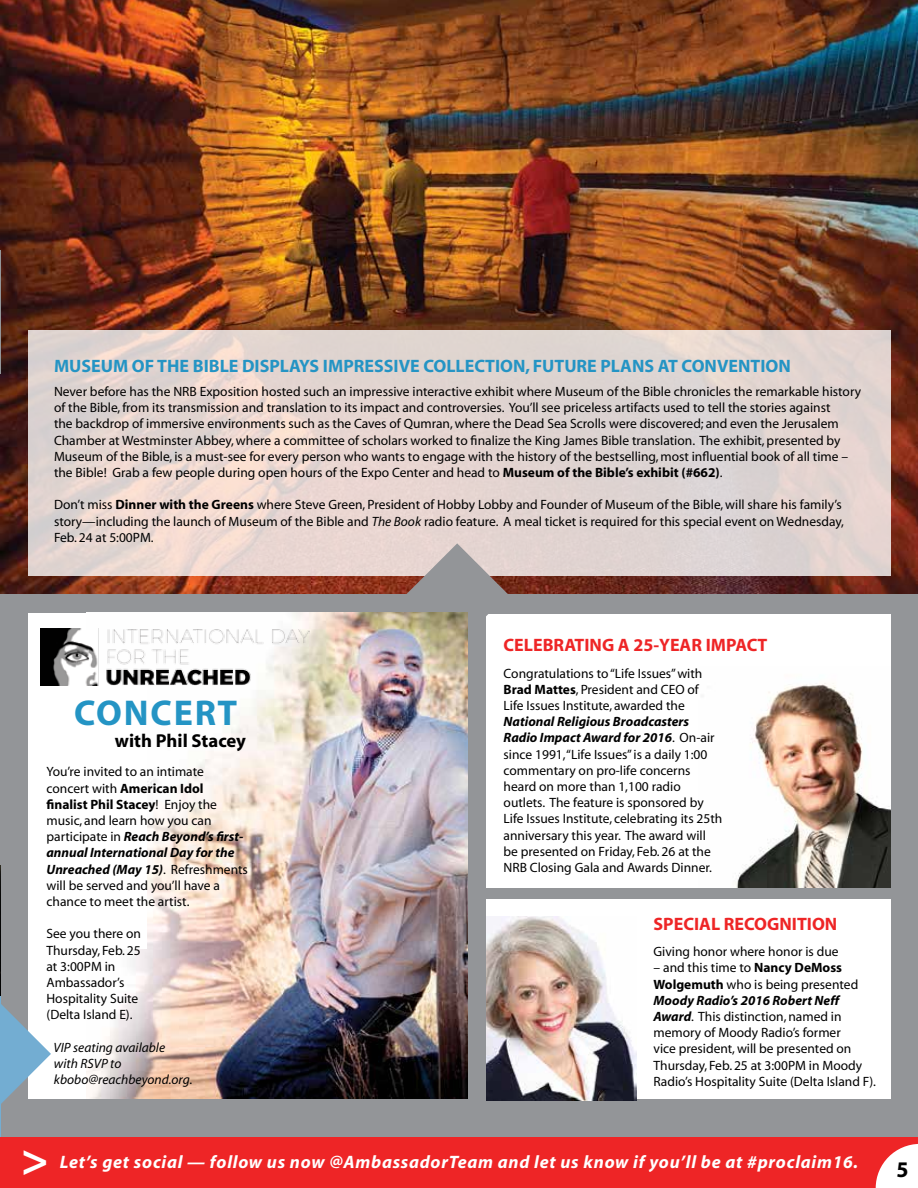
<style>
.page{position:relative;width:918px;height:1188px;background:#fff}
.page>*{position:absolute;margin:0;border:0;box-sizing:border-box;transform-origin:0 0}
.t1{font:700 46.5px "Myriad";color:#fff}
.t2{font:700 36px "Myriad";letter-spacing:.05em;color:#2494c4}
.t3{font:700 22.35px "Myriad";color:#000}
.t4{font:700 18.75px "Myriad";color:#000}
.t5{font:italic 700 18px "Myriad";letter-spacing:.04em;color:#fff}
.t6{font:700 18px "Myriad";color:#2494c4}
.t7{font:700 18px "Myriad";color:#ee2526}
.t8{font:13.5px/16.2px "Myriad";color:#000}
.t9{font:italic 13.5px/16.2px "Myriad";color:#000}
.s1{font-weight:700}
.s2{font-style:italic}
.s3{font-weight:700;font-style:italic}
</style>
<div class="page">
<div style="left:0;top:1136px;width:918px;height:52px;background:#ee2526"></div>
<svg style="left:876px;top:1144px;width:42px;height:44px"></svg>
<img style="left:0;top:0;width:918px;height:594px">
<div style="left:0;top:594px;width:918px;height:542px;background:#939598"></div>
<div style="left:486px;top:614px;width:405px;height:273px;background:#fff"></div>
<div style="left:486px;top:899px;width:405px;height:200px;background:#fff"></div>
<hr style="left:0;top:918px;width:1px;height:218px;background:#73add2">
<img style="left:486px;top:917px;width:150px;height:183px">
<img style="left:736px;top:683px;width:155px;height:204px">
<img style="left:0;top:865px;width:1px;height:131px">
<hr style="left:0;top:250px;width:1px;height:123px;background:#939598">
<svg style="left:28px;top:331px;width:863px;height:245px;background:#e3d5d0"></svg>
<svg style="left:406px;top:543px;width:102px;height:73px"></svg>
<div style="left:28px;top:613px;width:440px;height:486px;background:#fff"></div>
<svg style="left:1px;top:1004px;width:50px;height:100px"></svg>
<img style="left:86px;top:613px;width:382px;height:486px">
<div style="left:67px;top:673px;width:80px;height:275px;background:#fff"></div>
<img style="left:40px;top:628px;width:269px;height:58px">
<h3 class="t6" style="left:54px;top:356px;width:738px">MUSEUM OF THE BIBLE DISPLAYS IMPRESSIVE COLLECTION, FUTURE PLANS AT CONVENTION</h3>
<p class="t8" style="left:54px;top:384px;width:809px">Never before has the NRB Exposition hosted such an impressive interactive exhibit where Museum of the Bible chronicles the remarkable history of the Bible, from its transmission and translation to its impact and controversies. You’ll see priceless artifacts used to tell the stories against<br>the backdrop of immersive environments such as the Caves of Qumran, where the Dead Sea Scrolls were discovered; and even the Jerusalem Chamber at Westminster Abbey, where a committee of scholars worked to finalize the King James Bible translation. The exhibit, presented by Museum of the Bible, is a must-see for every person who wants to engage with the history of the bestselling, most influential book of all time – the Bible! Grab a few people during open hours of the Expo Center and head to <span class="s1">Museum of the Bible’s exhibit (#662)</span>.</p>
<p class="t8" style="left:54px;top:497px;width:791px">Don’t miss <span class="s1">Dinner with the Greens</span> where Steve Green, President of Hobby Lobby and Founder of Museum of the Bible, will share his family’s story—including the launch of Museum of the Bible and <span class="s2">The Book</span> radio feature. A meal ticket is required for this special event on Wednesday,<br>Feb. 24 at 5:00PM.</p>
<h2 class="t2" style="left:74px;top:694px;width:165px">CONCERT</h2>
<h3 class="t4" style="left:115px;top:731px;width:133px">with Phil Stacey</h3>
<p class="t8" style="left:46px;top:764px;width:203px">You’re invited to an intimate concert with <span class="s1">American Idol finalist Phil Stacey</span>! Enjoy the music, and learn how you can participate in <span class="s3">Reach Beyond’s first&shy;annual International Day for the<br>Unreached (May 15)</span>. Refreshments will be served and you’ll have a chance to meet the artist.</p>
<p class="t8" style="left:46px;top:926px;width:96px">See you there on<br>Thursday, Feb. 25 at 3:00PM in<br>Ambassador’s<br>Hospitality Suite (Delta Island E).</p>
<p class="t9" style="left:54px;top:1040px;width:141px">VIP seating available with RSVP to kbobo@reachbeyond.org.</p>
<h3 class="t7" style="left:504px;top:636px;width:265px">CELEBRATING A 25-YEAR IMPACT</h3>
<p class="t8" style="left:504px;top:666px;width:200px">Congratulations to “Life Issues” with<br><span class="s1">Brad Mattes</span>, President and CEO of<br>Life Issues Institute, awarded the</p>
<p class="t8" style="left:504px;top:714px;width:220px"><span class="s3">National Religious Broadcasters Radio Impact Award for 2016</span>. On-air since 1991, “Life Issues” is a daily 1:00 commentary on pro-life concerns heard on more than 1,100 radio outlets. The feature is sponsored by Life Issues Institute, celebrating its 25th anniversary this year. The award will be presented on Friday, Feb. 26 at the NRB Closing Gala and Awards Dinner.</p>
<h3 class="t7" style="left:654px;top:915px;width:185px">SPECIAL RECOGNITION</h3>
<p class="t8" style="left:654px;top:944px;width:186px">Giving honor where honor is due</p>
<p class="t8" style="left:654px;top:960px;width:224px">– and this time to <span class="s1">Nancy DeMoss Wolgemuth</span> who is being presented <span class="s3">Moody Radio’s 2016 Robert Neff Award</span>. This distinction, named in memory of Moody Radio’s former<br>vice president, will be presented on Thursday, Feb. 25 at 3:00PM in Moody Radio’s Hospitality Suite (Delta Island F).</p>
<h1 class="t1" style="left:21px;top:1135px;width:29px">&gt;</h1>
<h3 class="t5" style="left:60px;top:1153px;width:800px">Let’s get social — follow us now @AmbassadorTeam and let us know if you’ll be at #proclaim16.</h3>
<h3 class="t3" style="left:896px;top:1158px;width:14px">5</h3>
</div>
